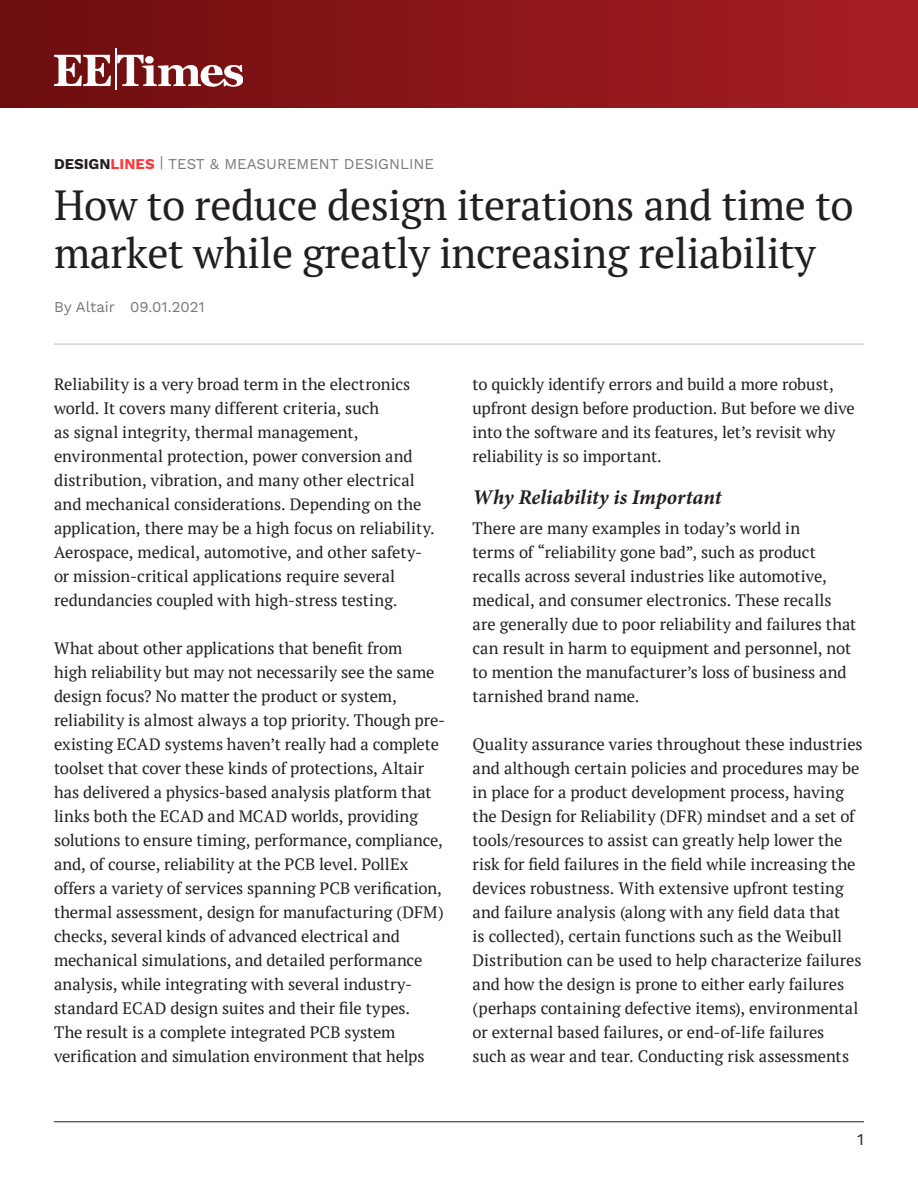
<style>
.page{position:relative;width:918px;height:1188px;background:#fff}
.page>*{position:absolute;margin:0;border:0;box-sizing:border-box;transform-origin:0 0}
.Headline{font:42px/48px "PT Serif";letter-spacing:-.01em;color:#231f20}
.Subhead{font:italic 700 21px "Minion Pro";color:#231f20}
.Body_Copy{font:16.5px/24px "PT Serif";letter-spacing:-.005em;color:#231f20}
.t1{font:16.5px "Work Sans";color:#231f20}
.By_Line{font:15px "Work Sans";color:#76787b}
.s1{font-weight:700;color:#231f20}
.s2{font-weight:700;color:#ff3737}
</style>
<div class="page">
<div style="left:0;top:0;width:918px;height:108px;background:linear-gradient(to right,#6c0e10,#a71d22)"></div>
<hr style="left:115px;top:48px;width:1px;height:41px;background:#fefefe">
<svg style="left:117px;top:55px;width:126px;height:32px"></svg>
<svg style="left:54px;top:55px;width:57px;height:31px"></svg>
<hr style="left:54px;top:1121px;width:810px;height:1px;background:#231f20">
<hr style="left:54px;top:344px;width:810px;height:1px;background:#bcbdc0">
<p class="By_Line" style="left:54px;top:155px;width:382px"><span class="s1">DESIGN</span><span class="s2">LINES</span> | TEST &amp; MEASUREMENT DESIGNLINE</p>
<p class="Headline" style="left:54px;top:181px;width:801px">How to reduce design iterations and time to market while greatly increasing reliability</p>
<p class="By_Line" style="left:54px;top:298px;width:152px">By Altair 09.01.2021</p>
<p class="Body_Copy" style="left:54px;top:372px;width:382px">Reliability is a very broad term in the electronics world. It covers many different criteria, such<br>as signal integrity, thermal management, environmental protection, power conversion and distribution, vibration, and many other electrical and mechanical considerations. Depending on the application, there may be a high focus on reliability.<br>Aerospace, medical, automotive, and other safety&shy;or mission-critical applications require several redundancies coupled with high-stress testing.</p>
<p class="Body_Copy" style="left:54px;top:636px;width:393px">What about other applications that benefit from<br>high reliability but may not necessarily see the same design focus? No matter the product or system, reliability is almost always a top priority. Though pre&shy;existing ECAD systems haven’t really had a complete toolset that cover these kinds of protections, Altair has delivered a physics-based analysis platform that links both the ECAD and MCAD worlds, providing solutions to ensure timing, performance, compliance, and, of course, reliability at the PCB level. PollEx offers a variety of services spanning PCB verification, thermal assessment, design for manufacturing (DFM) checks, several kinds of advanced electrical and mechanical simulations, and detailed performance analysis, while integrating with several industry&shy;standard ECAD design suites and their file types.<br>The result is a complete integrated PCB system verification and simulation environment that helps</p>
<p class="Body_Copy" style="left:472px;top:372px;width:384px">to quickly identify errors and build a more robust, upfront design before production. But before we dive into the software and its features, let’s revisit why reliability is so important.</p>
<p class="Subhead" style="left:472px;top:482px;width:251px">Why Reliability is Important</p>
<p class="Body_Copy" style="left:472px;top:516px;width:385px">There are many examples in today’s world in<br>terms of “reliability gone bad”, such as product recalls across several industries like automotive, medical, and consumer electronics. These recalls are generally due to poor reliability and failures that can result in harm to equipment and personnel, not to mention the manufacturer’s loss of business and tarnished brand name.</p>
<p class="Body_Copy" style="left:472px;top:732px;width:392px">Quality assurance varies throughout these industries and although certain policies and procedures may be in place for a product development process, having the Design for Reliability (DFR) mindset and a set of tools/resources to assist can greatly help lower the risk for field failures in the field while increasing the devices robustness. With extensive upfront testing and failure analysis (along with any field data that<br>is collected), certain functions such as the Weibull Distribution can be used to help characterize failures and how the design is prone to either early failures (perhaps containing defective items), environmental or external based failures, or end-of-life failures<br>such as wear and tear. Conducting risk assessments</p>
<p class="t1" style="left:857px;top:1130px;width:8px">1</p>
</div>
